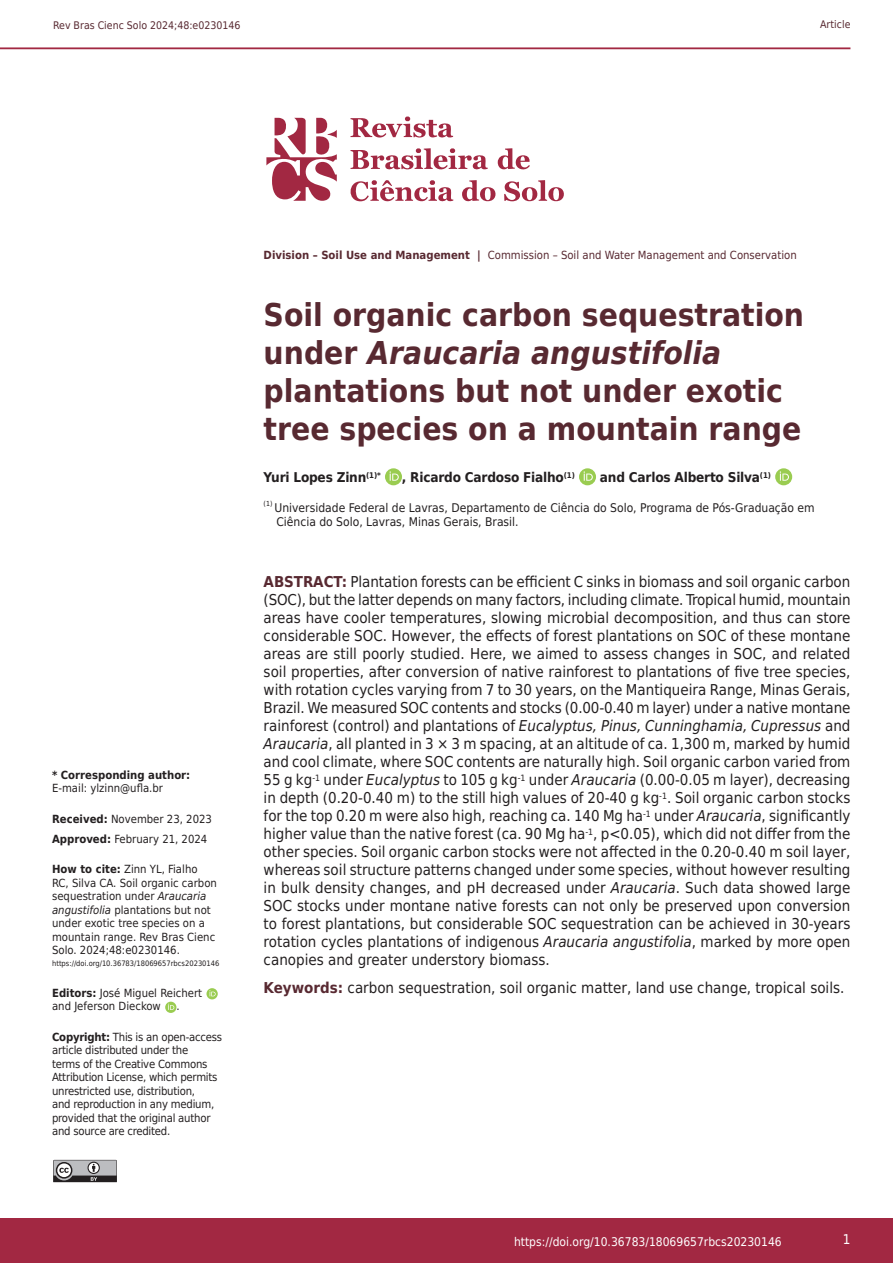
<style>
.page{position:relative;width:893px;height:1263px;background:#fff}
.page>*{position:absolute;margin:0;border:0;box-sizing:border-box;transform-origin:0 0}
.Título_1_-_Principal{font:700 31.5px/37.8px "DejaVu Sans Condensed";color:#582931}
.Resumo_Texto{font:15px/18px "DejaVu Sans Condensed";color:#231f20;text-align:justify}
.Resumo_Descritores{font:15px "DejaVu Sans Condensed";color:#231f20}
.Autores{font:700 13.5px "DejaVu Sans Condensed";letter-spacing:-.015em;color:#231f20}
.t1{font:13.5px "DejaVu Sans Condensed";color:#fff}
.Afiliação{font:12px/14.4px "DejaVu Sans Condensed";color:#231f20}
.t2{font:12px "DejaVu Sans Condensed";color:#fff}
.Correspondência{font:11.25px/13.5px "DejaVu Sans Condensed";color:#231f20}
.Correspondência-2{font:11.25px/13.5px "DejaVu Sans Condensed";letter-spacing:-.02em;color:#231f20}
.Correspondência-3{font:11.25px "DejaVu Sans Condensed";color:#582931}
.Correspondência-4{font:700 11.25px/13.5px "DejaVu Sans Condensed";color:#231f20}
.t3{font:10.5px "DejaVu Sans Condensed";color:#582931}
.Correspondência-5{font:7.5px "DejaVu Sans Condensed";color:#231f20}
.Afiliação-2{font:6.9px "DejaVu Sans Condensed";color:#231f20}
.s1{font-weight:700}
.s2{font-weight:400}
.s3{font-style:italic}
.s4{font-weight:700;color:#582931}
</style>
<div class="page">
<hr style="left:0;top:47px;width:850px;height:2px;background:#a22842">
<svg style="left:53px;top:1160px;width:64px;height:22px"></svg>
<div style="left:0;top:1218px;width:893px;height:45px;background:#a22842"></div>
<svg style="left:206px;top:988px;width:12px;height:11px"></svg>
<svg style="left:209px;top:990px;width:7px;height:6px"></svg>
<div style="left:165px;top:1002px;width:11px;height:11px;background:#9acc51;border-radius:50%"></div>
<svg style="left:168px;top:1004px;width:6px;height:6px"></svg>
<svg style="left:385px;top:468px;width:17px;height:17px"></svg>
<svg style="left:390px;top:471px;width:9px;height:10px"></svg>
<svg style="left:579px;top:468px;width:17px;height:17px"></svg>
<svg style="left:584px;top:471px;width:9px;height:10px"></svg>
<svg style="left:775px;top:468px;width:17px;height:17px"></svg>
<svg style="left:780px;top:471px;width:9px;height:10px"></svg>
<svg style="left:266px;top:116px;width:298px;height:86px"></svg>
<p class="t3" style="left:53px;top:17px;width:189px">Rev Bras Cienc Solo 2024;48:e0230146</p>
<p class="t3" style="left:820px;top:16px;width:32px">Article</p>
<p class="Correspondência-3" style="left:264px;top:246px;width:535px"><span class="s1">Division – Soil Use and Management |</span> Commission – Soil and Water Management and Conservation</p>
<p class="Correspondência-4" style="left:52px;top:768px;width:140px">* Corresponding author:<br><span class="s2">E-mail: ylzinn@ufla.br</span></p>
<p class="Correspondência" style="left:52px;top:812px;width:161px"><span class="s1">Received:</span> November 23, 2023</p>
<p class="Correspondência" style="left:52px;top:832px;width:157px"><span class="s1">Approved:</span> February 21, 2024</p>
<p class="Correspondência" style="left:52px;top:862px;width:166px"><span class="s1">How to cite:</span> Zinn YL, Fialho<br>RC, Silva CA. Soil organic carbon sequestration under <span class="s3">Araucaria angustifolia</span> plantations but not under exotic tree species on a mountain range. Rev Bras Cienc<br>Solo. 2024;48:e0230146.</p>
<p class="Correspondência-5" style="left:52px;top:958px;width:169px">https://doi.org/10.36783/18069657rbcs20230146</p>
<p class="Correspondência" style="left:52px;top:986px;width:152px"><span class="s1">Editors:</span> José Miguel Reichert and Jeferson Dieckow</p>
<p class="Correspondência-2" style="left:176px;top:999px;width:5px">.</p>
<p class="Correspondência-2" style="left:52px;top:1030px;width:172px"><span class="s1">Copyright:</span> This is an open-access article distributed under the<br>terms of the Creative Commons<br>Attribution License, which permits unrestricted use, distribution,<br>and reproduction in any medium, provided that the original author and source are credited.</p>
<p class="Título_1_-_Principal" style="left:264px;top:295px;width:542px">Soil organic carbon sequestration under <span class="s3">Araucaria angustifolia </span>plantations but not under exotic tree species on a mountain range</p>
<p class="Autores" style="left:264px;top:467px;width:119px">Yuri Lopes Zinn<sup>(1)*</sup></p>
<p class="Autores" style="left:402px;top:467px;width:174px">, Ricardo Cardoso Fialho<sup>(1)</sup></p>
<p class="Autores" style="left:600px;top:467px;width:173px">and Carlos Alberto Silva<sup>(1)</sup></p>
<p class="Afiliação-2" style="left:264px;top:497px;width:10px">(1)</p>
<p class="Afiliação" style="left:274px;top:500px;width:542px">Universidade Federal de Lavras, Departamento de Ciência do Solo, Programa de Pós-Graduação em<br>Ciência do Solo, Lavras, Minas Gerais, Brasil.</p>
<p class="Resumo_Texto" style="left:264px;top:573px;width:588px"><span class="s4">ABSTRACT:</span> Plantation forests can be efficient C sinks in biomass and soil organic carbon (SOC), but the latter depends on many factors, including climate. Tropical humid, mountain areas have cooler temperatures, slowing microbial decomposition, and thus can store considerable SOC. However, the effects of forest plantations on SOC of these montane areas are still poorly studied. Here, we aimed to assess changes in SOC, and related soil properties, after conversion of native rainforest to plantations of five tree species, with rotation cycles varying from 7 to 30 years, on the Mantiqueira Range, Minas Gerais, Brazil. We measured SOC contents and stocks (0.00-0.40 m layer) under a native montane rainforest (control) and plantations of <span class="s3">Eucalyptus, Pinus, Cunninghamia, Cupressus</span> and <span class="s3">Araucaria</span>, all planted in 3 × 3 m spacing, at an altitude of ca. 1,300 m, marked by humid and cool climate, where SOC contents are naturally high. Soil organic carbon varied from 55 g kg<sup>-1</sup> under <span class="s3">Eucalyptus</span> to 105 g kg<sup>-1</sup> under <span class="s3">Araucaria</span> (0.00-0.05 m layer), decreasing in depth (0.20-0.40 m) to the still high values of 20-40 g kg<sup>-1</sup>. Soil organic carbon stocks for the top 0.20 m were also high, reaching ca. 140 Mg ha<sup>-1</sup> under <span class="s3">Araucaria</span>, significantly higher value than the native forest (ca. 90 Mg ha<sup>-1</sup>, p&lt;0.05), which did not differ from the other species. Soil organic carbon stocks were not affected in the 0.20-0.40 m soil layer, whereas soil structure patterns changed under some species, without however resulting in bulk density changes, and pH decreased under <span class="s3">Araucaria</span>. Such data showed large SOC stocks under montane native forests can not only be preserved upon conversion to forest plantations, but considerable SOC sequestration can be achieved in 30-years rotation cycles plantations of indigenous <span class="s3">Araucaria angustifolia</span>, marked by more open canopies and greater understory biomass.</p>
<p class="Resumo_Descritores" style="left:264px;top:975px;width:582px"><span class="s4">Keywords:</span> carbon sequestration, soil organic matter, land use change, tropical soils.</p>
<p class="t2" style="left:514px;top:1231px;width:269px">https://doi.org/10.36783/18069657rbcs20230146</p>
<p class="t1" style="left:843px;top:1228px;width:9px">1</p>
</div>
